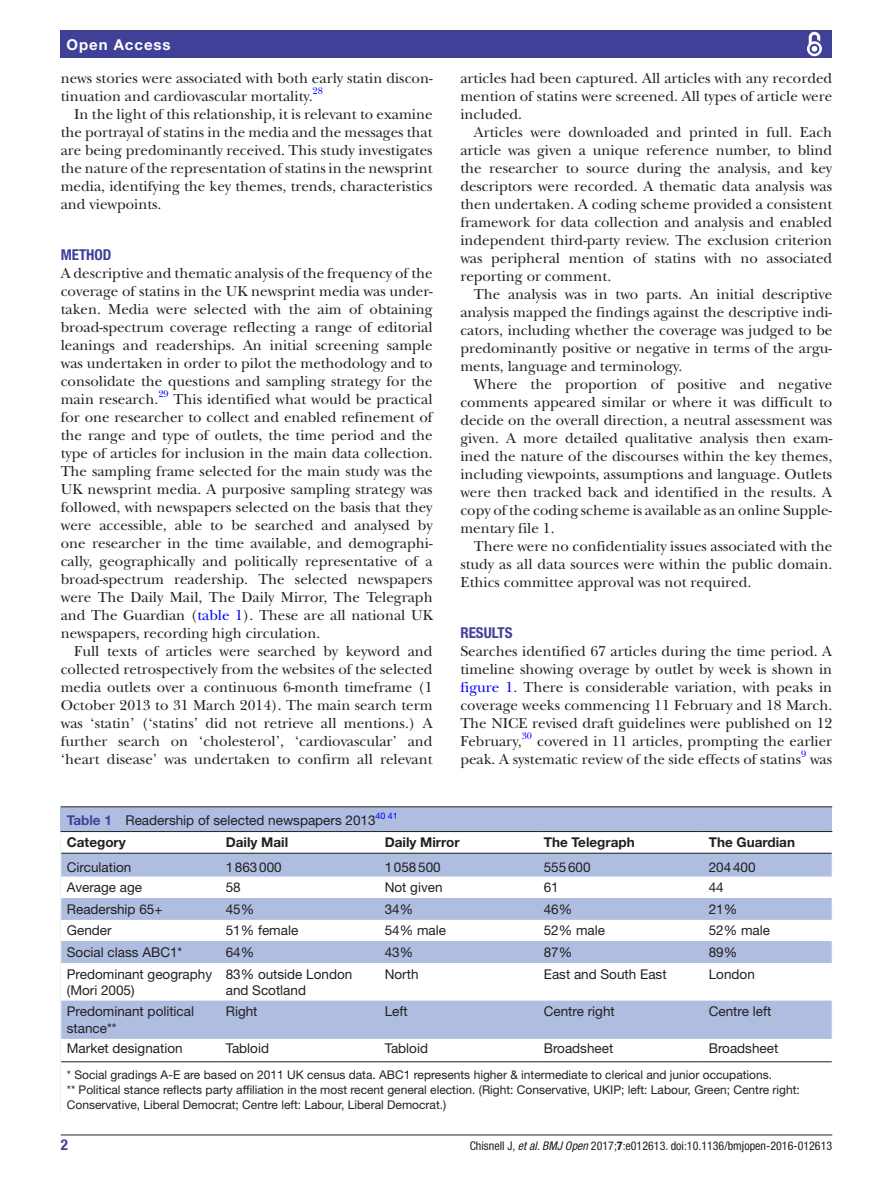
<style>
.page{position:relative;width:893px;height:1191px;background:#fff}
.page>*{position:absolute;margin:0;border:0;box-sizing:border-box;transform-origin:0 0}
.t1{font:15px/18px "New Baskerville";color:#231f20;text-align:justify}
.t2{font:700 condensed 15px "Helvetica Neue LT Std";color:#414099}
.t3{font:700 15px "Helvetica Neue LT Std";letter-spacing:.065em;color:#fff}
.t4{font:13.5px/16.2px "Helvetica Neue LT Std";color:#231f20}
.t5{font:700 13.5px "Helvetica Neue LT Std";color:#231f20}
.t6{font:12px/15px "Helvetica Neue LT Std";color:#231f20}
.t7{font:condensed 12px "Helvetica Neue LT Std";color:#231f20}
.t8{font:9.9px "New Baskerville";color:#00f}
.t9{font:9px "Helvetica Neue LT Std";color:#00f}
.s1{color:#00f}
.s2{font-weight:700;color:#414099}
.s3{font-style:italic}
.s4{font-weight:700}
</style>
<div class="page">
<hr style="left:61px;top:1134px;width:771px;height:1px;background:#231f20">
<div style="left:61px;top:31px;width:771px;height:27px;background:#414099"></div>
<svg style="left:807px;top:31px;width:15px;height:26px"></svg>
<div style="left:61px;top:807px;width:771px;height:302px;background:#afbde1"></div>
<hr style="left:61px;top:806px;width:771px;height:1px;background:#231f20">
<div style="left:61px;top:832px;width:771px;height:276px;background:#fff"></div>
<svg style="left:61px;top:854px;width:771px;height:184px"></svg>
<hr style="left:61px;top:831px;width:159px;height:1px;background:#231f20">
<hr style="left:61px;top:853px;width:159px;height:1px;background:#231f20">
<hr style="left:220px;top:831px;width:159px;height:1px;background:#231f20">
<hr style="left:220px;top:853px;width:159px;height:1px;background:#231f20">
<hr style="left:379px;top:831px;width:159px;height:1px;background:#231f20">
<hr style="left:379px;top:853px;width:159px;height:1px;background:#231f20">
<hr style="left:538px;top:831px;width:165px;height:1px;background:#231f20">
<hr style="left:538px;top:853px;width:165px;height:1px;background:#231f20">
<hr style="left:703px;top:831px;width:129px;height:1px;background:#231f20">
<hr style="left:703px;top:853px;width:129px;height:1px;background:#231f20">
<hr style="left:220px;top:1061px;width:159px;height:1px;background:#231f20">
<hr style="left:379px;top:1061px;width:159px;height:1px;background:#231f20">
<hr style="left:538px;top:1061px;width:165px;height:1px;background:#231f20">
<hr style="left:61px;top:1061px;width:159px;height:1px;background:#231f20">
<hr style="left:703px;top:1061px;width:129px;height:1px;background:#231f20">
<svg style="left:60px;top:832px;width:1px;height:131px"></svg>
<svg style="left:60px;top:1038px;width:1px;height:23px"></svg>
<hr style="left:61px;top:1108px;width:771px;height:2px;background:#fff">
<p class="t3" style="left:66px;top:35px;width:106px">Open Access</p>
<p class="t1" style="left:61px;top:69px;width:373px">news stories were associated with both early statin discon&shy;tinuation and cardiovascular mortality.</p>
<p class="t8" style="left:313px;top:85px;width:12px">28</p>
<p class="t1" style="left:61px;top:105px;width:373px;text-indent:14px">In the light of this relationship, it is relevant to examine the portrayal of statins in the media and the messages that are being predominantly received. This study investigates the nature of the representation of statins in the newsprint media, identifying the key themes, trends, characteristics and viewpoints.</p>
<p class="t2" style="left:61px;top:245px;width:43px">METHOD</p>
<p class="t1" style="left:61px;top:264px;width:373px">A descriptive and thematic analysis of the frequency of the coverage of statins in the UK newsprint media was under&shy;taken. Media were selected with the aim of obtaining broad-spectrum coverage reflecting a range of editorial leanings and readerships. An initial screening sample was undertaken in order to pilot the methodology and to consolidate the questions and sampling strategy for the main research.</p>
<p class="t8" style="left:158px;top:388px;width:12px">29</p>
<p class="t1" style="left:61px;top:390px;width:373px;text-indent:113px">This identified what would be practical for one researcher to collect and enabled refinement of the range and type of outlets, the time period and the type of articles for inclusion in the main data collection.<br>The sampling frame selected for the main study was the UK newsprint media. A purposive sampling strategy was followed, with newspapers selected on the basis that they were accessible, able to be searched and analysed by one researcher in the time available, and demographi&shy;cally, geographically and politically representative of a broad-spectrum readership. The selected newspapers were The Daily Mail, The Daily Mirror, The Telegraph and The Guardian (<span class="s1">table 1</span>). These are all national UK newspapers, recording high circulation.</p>
<p class="t1" style="left:61px;top:642px;width:373px;text-indent:13px">Full texts of articles were searched by keyword and collected retrospectively from the websites of the selected media outlets over a continuous 6-month timeframe (1<br>October 2013 to 31 March 2014). The main search term was ‘statin’ (‘statins’ did not retrieve all mentions.) A further search on ‘cholesterol’, ‘cardiovascular’ and ‘heart disease’ was undertaken to confirm all relevant</p>
<p class="t1" style="left:460px;top:69px;width:373px">articles had been captured. All articles with any recorded mention of statins were screened. All types of article were included.</p>
<p class="t1" style="left:460px;top:123px;width:373px;text-indent:14px">Articles were downloaded and printed in full. Each article was given a unique reference number, to blind the researcher to source during the analysis, and key descriptors were recorded. A thematic data analysis was then undertaken. A coding scheme provided a consistent framework for data collection and analysis and enabled independent third-party review. The exclusion criterion was peripheral mention of statins with no associated reporting or comment.</p>
<p class="t1" style="left:460px;top:285px;width:373px;text-indent:14px">The analysis was in two parts. An initial descriptive analysis mapped the findings against the descriptive indi&shy;cators, including whether the coverage was judged to be predominantly positive or negative in terms of the argu&shy;ments, language and terminology.</p>
<p class="t1" style="left:460px;top:375px;width:373px;text-indent:14px">Where the proportion of positive and negative comments appeared similar or where it was difficult to decide on the overall direction, a neutral assessment was given. A more detailed qualitative analysis then exam&shy;ined the nature of the discourses within the key themes, including viewpoints, assumptions and language. Outlets were then tracked back and identified in the results. A copy of the coding scheme is available as an online Supple&shy;mentary file 1.</p>
<p class="t1" style="left:460px;top:537px;width:373px;text-indent:14px">There were no confidentiality issues associated with the study as all data sources were within the public domain.<br>Ethics committee approval was not required.</p>
<p class="t2" style="left:460px;top:623px;width:54px">RESULTS</p>
<p class="t1" style="left:460px;top:642px;width:373px">Searches identified 67 articles during the time period. A timeline showing overage by outlet by week is shown in <span class="s1">figure 1</span>. There is considerable variation, with peaks in coverage weeks commencing 11 February and 18 March.<br>The NICE revised draft guidelines were published on 12<br>February,</p>
<p class="t8" style="left:522px;top:730px;width:12px">30</p>
<p class="t1" style="left:460px;top:732px;width:373px;text-indent:77px">covered in 11 articles, prompting the earlier peak. A systematic review of the side effects of statins</p>
<p class="t8" style="left:801px;top:748px;width:7px">9</p>
<p class="t1" style="left:810px;top:750px;width:24px">was</p>
<p class="t4" style="left:67px;top:812px;width:310px"><span class="s2">Table 1</span> Readership of selected newspapers 2013</p>
<p class="t9" style="left:376px;top:810px;width:24px">40 41</p>
<p class="t5" style="left:67px;top:834px;width:61px">Category</p>
<p class="t5" style="left:226px;top:834px;width:64px">Daily Mail</p>
<p class="t5" style="left:385px;top:834px;width:76px">Daily Mirror</p>
<p class="t5" style="left:544px;top:834px;width:92px">The Telegraph</p>
<p class="t5" style="left:709px;top:834px;width:88px">The Guardian</p>
<p class="t4" style="left:67px;top:858px;width:66px">Circulation</p>
<p class="t4" style="left:226px;top:858px;width:57px">1863000</p>
<p class="t4" style="left:385px;top:858px;width:57px">1058500</p>
<p class="t4" style="left:544px;top:858px;width:48px">555600</p>
<p class="t4" style="left:709px;top:858px;width:48px">204400</p>
<p class="t4" style="left:67px;top:879px;width:77px">Average age</p>
<p class="t4" style="left:226px;top:879px;width:17px">58</p>
<p class="t4" style="left:385px;top:879px;width:59px">Not given</p>
<p class="t4" style="left:544px;top:879px;width:17px">61</p>
<p class="t4" style="left:709px;top:879px;width:17px">44</p>
<p class="t4" style="left:67px;top:900px;width:97px">Readership 65+</p>
<p class="t4" style="left:226px;top:900px;width:30px">45%</p>
<p class="t4" style="left:385px;top:900px;width:30px">34%</p>
<p class="t4" style="left:544px;top:900px;width:30px">46%</p>
<p class="t4" style="left:709px;top:900px;width:30px">21%</p>
<p class="t4" style="left:67px;top:922px;width:46px">Gender</p>
<p class="t4" style="left:226px;top:922px;width:74px">51% female</p>
<p class="t4" style="left:385px;top:922px;width:63px">54% male</p>
<p class="t4" style="left:544px;top:922px;width:63px">52% male</p>
<p class="t4" style="left:709px;top:922px;width:63px">52% male</p>
<p class="t4" style="left:67px;top:944px;width:117px">Social class ABC1*</p>
<p class="t4" style="left:226px;top:944px;width:30px">64%</p>
<p class="t4" style="left:385px;top:944px;width:30px">43%</p>
<p class="t4" style="left:544px;top:944px;width:30px">87%</p>
<p class="t4" style="left:709px;top:944px;width:30px">89%</p>
<p class="t4" style="left:67px;top:965px;width:147px">Predominant geography (Mori 2005)</p>
<p class="t4" style="left:226px;top:965px;width:128px">83% outside London and Scotland</p>
<p class="t4" style="left:385px;top:965px;width:35px">North</p>
<p class="t4" style="left:544px;top:965px;width:124px">East and South East</p>
<p class="t4" style="left:709px;top:965px;width:48px">London</p>
<p class="t4" style="left:67px;top:1003px;width:129px">Predominant political stance**</p>
<p class="t4" style="left:226px;top:1003px;width:33px">Right</p>
<p class="t4" style="left:385px;top:1003px;width:25px">Left</p>
<p class="t4" style="left:544px;top:1003px;width:73px">Centre right</p>
<p class="t4" style="left:709px;top:1003px;width:64px">Centre left</p>
<p class="t4" style="left:67px;top:1039px;width:117px">Market designation</p>
<p class="t4" style="left:226px;top:1039px;width:45px">Tabloid</p>
<p class="t4" style="left:385px;top:1039px;width:45px">Tabloid</p>
<p class="t4" style="left:544px;top:1039px;width:71px">Broadsheet</p>
<p class="t4" style="left:709px;top:1039px;width:71px">Broadsheet</p>
<p class="t6" style="left:67px;top:1067px;width:734px">* Social gradings A-E are based on 2011 UK census data. ABC1 represents higher &amp; intermediate to clerical and junior occupations.<br>** Political stance reflects party affiliation in the most recent general election. (Right: Conservative, UKIP; left: Labour, Green; Centre right:<br>Conservative, Liberal Democrat; Centre left: Labour, Liberal Democrat.)</p>
<p class="t2" style="left:61px;top:1135px;width:9px">2</p>
<p class="t7" style="left:470px;top:1138px;width:364px">Chisnell J, <span class="s3">et al</span>. <span class="s3">BMJ Open</span> 2017;<span class="s4">7</span>:e012613. doi:10.1136/bmjopen-2016-012613</p>
</div>
